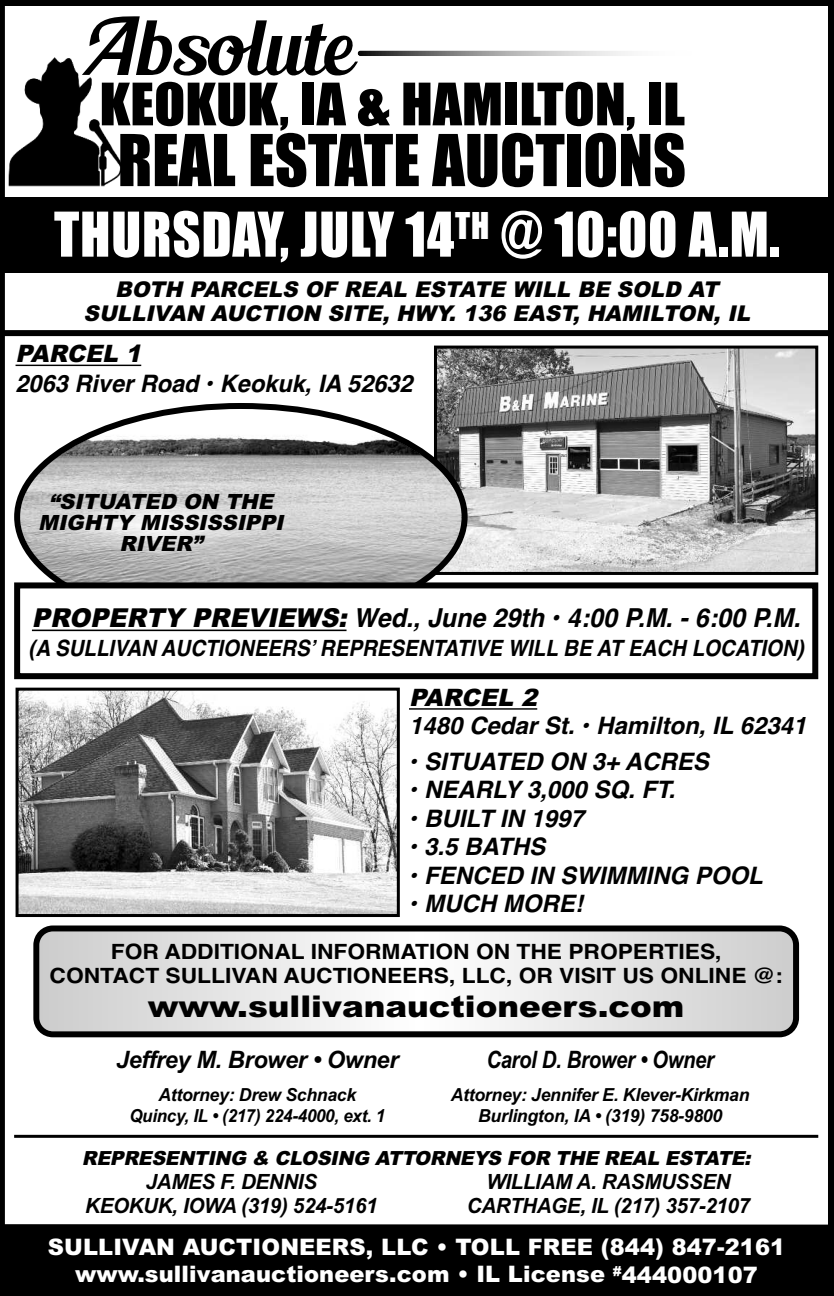
<style>
.page{position:relative;width:834px;height:1296px;background:#fff}
.page>*{position:absolute;margin:0;border:0;box-sizing:border-box;transform-origin:0 0}
.t1{font:78px "Blenda Script";color:#000}
.t2{font:66px "Impact";color:#000}
.t3{font:57px "Impact";letter-spacing:.015em;color:#fff;scale:.96 1}
.t4{font:54px "Impact";color:#000;scale:1.06 1}
.t5{font:900 30px "Arial";color:#000;scale:1.08 1}
.t6{font:italic 700 26.1px "Helvetica";color:#000;scale:.96 1}
.t7{font:italic 700 24px "Helvetica";color:#000}
.t8{font:italic 700 24px "Arial";letter-spacing:-.015em;color:#000}
.t9{font:italic 700 24px "Arial";letter-spacing:-.015em;color:#000;scale:.84 1}
.t10{font:italic 900 24px "Arial";color:#000}
.t11{font:900 22.8px/27.6px "Arial";letter-spacing:.005em;color:#fff;text-align:center}
.t12{font:italic 700 22.5px "Helvetica";color:#000;scale:.91 1}
.t13{font:italic 900 21.9px/23.7px "Arial";color:#000;text-align:center}
.t14{font:700 21px/23.7px "Helvetica";color:#000;text-align:center;scale:1.08 1}
.t15{font:italic 700 21px "Arial";letter-spacing:-.015em;color:#000}
.t16{font:italic 900 21px/21px "Arial";color:#000;text-align:center}
.t17{font:italic 900 19.5px "Arial";color:#000}
.t18{font:italic 700 18px/21px "Arial";letter-spacing:-.015em;color:#000;text-align:center}
.s1{font-family:"Arial";font-weight:900}
</style>
<div class="page">
<div style="left:0;top:0;width:834px;height:1296px;border:6px solid #000"></div>
<div style="left:0;top:1224px;width:834px;height:72px;background:#000"></div>
<div style="left:0;top:197px;width:834px;height:76px;background:#000"></div>
<img style="left:8px;top:57px;width:114px;height:130px">
<svg style="left:357px;top:51px;width:335px;height:5px"></svg>
<img style="left:20px;top:692px;width:376px;height:221px">
<div style="left:16px;top:688px;width:384px;height:229px;border:3px solid #000"></div>
<img style="left:438px;top:350px;width:376px;height:221px">
<div style="left:434px;top:346px;width:384px;height:229px;border:3px solid #000"></div>
<svg style="left:33px;top:925px;width:766px;height:112px"></svg>
<hr style="left:409px;top:708px;width:128px;height:2px;background:#000">
<hr style="left:16px;top:365px;width:125px;height:1px;background:#000">
<div style="left:0;top:330px;width:834px;height:6px;background:#000"></div>
<svg style="left:14px;top:403px;width:453px;height:179px"></svg>
<div style="left:14px;top:582px;width:804px;height:97px;border:6px solid #000"></div>
<hr style="left:32px;top:630px;width:314px;height:1px;background:#000">
<svg style="left:20px;top:494px;width:282px;height:62px;background:#cecece"></svg>
<hr style="left:14px;top:1135px;width:804px;height:3px;background:#000">
<h1 class="t1" style="left:85px;top:16px;width:267px">Absolute</h1>
<h3 class="t4" style="left:99px;top:75px;width:554px">KEOKUK, IA &amp; HAMILTON, IL</h3>
<h2 class="t2" style="left:118px;top:125px;width:570px">REAL ESTATE AUCTIONS</h2>
<h3 class="t3" style="left:54px;top:204px;width:757px">THURSDAY, JULY 14<sup>TH</sup> @ 10:00 A.M.</h3>
<p class="t13" style="left:84px;top:278px;width:674px">BOTH PARCELS OF REAL ESTATE WILL BE SOLD AT<br>SULLIVAN AUCTION SITE, HWY. 136 EAST, HAMILTON, IL</p>
<p class="t10" style="left:16px;top:340px;width:134px">PARCEL 1</p>
<p class="t7" style="left:16px;top:369px;width:398px">2063 River Road • Keokuk, IA 52632</p>
<p class="t16" style="left:38px;top:492px;width:253px">“SITUATED ON THE<br>MIGHTY MISSISSIPPI<br>RIVER”</p>
<p class="t6" style="left:32px;top:603px;width:802px"><span class="s1">PROPERTYPREVIEWS:</span>Wed., June 29th • 4:00 P.M. - 6:00 P.M.</p>
<p class="t12" style="left:29px;top:635px;width:853px">(A SULLIVAN AUCTIONEERS’ REPRESENTATIVE WILL BE AT EACH LOCATION)</p>
<p class="t10" style="left:409px;top:683px;width:137px">PARCEL 2</p>
<p class="t7" style="left:409px;top:712px;width:399px">1480 Cedar St. • Hamilton, IL 62341</p>
<p class="t7" style="left:409px;top:747px;width:301px">• SITUATED ON 3+ ACRES</p>
<p class="t7" style="left:409px;top:776px;width:267px">• NEARLY 3,000 SQ. FT.</p>
<p class="t7" style="left:409px;top:804px;width:176px">• BUILT IN 1997</p>
<p class="t7" style="left:409px;top:833px;width:138px">• 3.5 BATHS</p>
<p class="t7" style="left:409px;top:861px;width:355px">• FENCED IN SWIMMING POOL</p>
<p class="t7" style="left:409px;top:890px;width:175px">• MUCH MORE!</p>
<p class="t14" style="left:50px;top:940px;width:680px">FOR ADDITIONAL INFORMATION ON THE PROPERTIES,<br>CONTACT SULLIVAN AUCTIONEERS, LLC, OR VISIT US ONLINE @:</p>
<p class="t5" style="left:148px;top:989px;width:498px">www.sullivanauctioneers.com</p>
<p class="t8" style="left:116px;top:1046px;width:284px">Jeffrey M. Brower • Owner</p>
<p class="t18" style="left:129px;top:1084px;width:257px">Attorney: Drew Schnack<br>Quincy, IL • (217) 224-4000, ext. 1</p>
<p class="t17" style="left:82px;top:1146px;width:676px">REPRESENTING &amp; CLOSING ATTORNEYS FOR THE REAL ESTATE:</p>
<p class="t15" style="left:146px;top:1169px;width:173px">JAMES F. DENNIS</p>
<p class="t15" style="left:486px;top:1169px;width:246px">WILLIAM A. RASMUSSEN</p>
<p class="t15" style="left:85px;top:1193px;width:294px">KEOKUK, IOWA (319) 524-5161</p>
<p class="t15" style="left:467px;top:1193px;width:285px">CARTHAGE, IL (217) 357-2107</p>
<p class="t9" style="left:486px;top:1046px;width:272px">Carol D. Brower • Owner</p>
<p class="t18" style="left:451px;top:1084px;width:300px">Attorney: Jennifer E. Klever-Kirkman<br>Burlington, IA • (319) 758-9800</p>
<p class="t11" style="left:48px;top:1233px;width:738px">SULLIVAN AUCTIONEERS, LLC • TOLL FREE (844) 847-2161 www.sullivanauctioneers.com • IL License <sup>#</sup>444000107</p>
</div>
